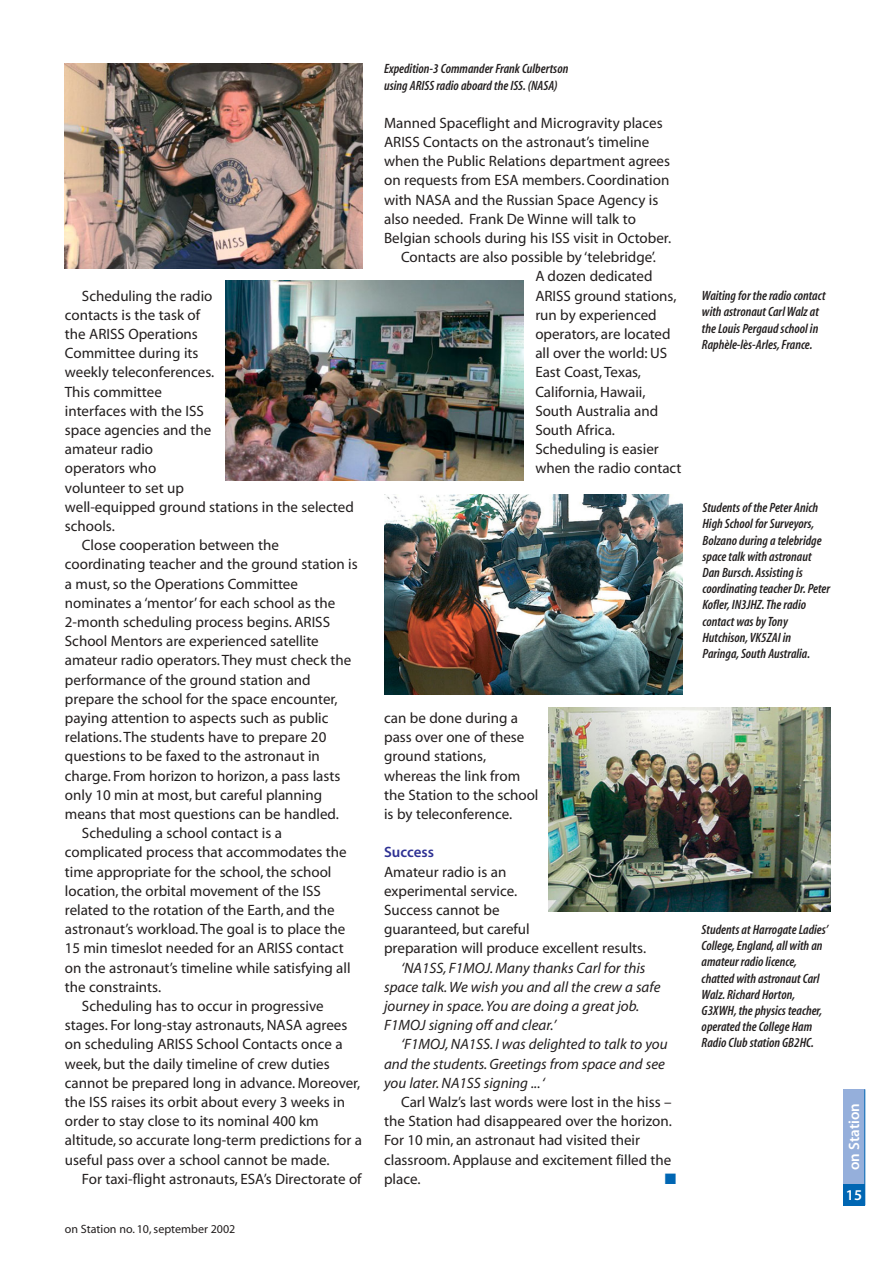
<style>
.page{position:relative;width:893px;height:1262px;background:#fff}
.page>*{position:absolute;margin:0;border:0;box-sizing:border-box;transform-origin:0 0}
.t1{font:15px/19.2px "Myriad MM 406 600";color:#231f1f}
.t2{font:15px/19.2px "Myriad MM It 400 600";color:#231f1f}
.t3{font:15px "Myriad MM 565 600";color:#fff}
.t4{font:15px "Myriad MM 565 600";color:#2e3193}
.t5{font:15px "Zapf Dingbats";color:#0066b3}
.t6{font:13.5px/16.2px "Myriad MM It 565 300";color:#231f1f}
.t7{font:12px "Myriad MM 406 600";color:#231f1f}
</style>
<div class="page">
<img style="left:64px;top:63px;width:802px;height:1143px">
<p class="t1" style="left:82px;top:287px;width:132px">Scheduling the radio</p>
<p class="t1" style="left:65px;top:307px;width:137px">contacts is the task of</p>
<p class="t1" style="left:65px;top:326px;width:134px">the ARISS Operations</p>
<p class="t1" style="left:65px;top:345px;width:135px">Committee during its</p>
<p class="t1" style="left:65px;top:364px;width:151px">weekly teleconferences.</p>
<p class="t1" style="left:65px;top:383px;width:98px">This committee</p>
<p class="t1" style="left:65px;top:403px;width:140px">interfaces with the ISS</p>
<p class="t1" style="left:65px;top:422px;width:148px">space agencies and the</p>
<p class="t1" style="left:65px;top:441px;width:90px">amateur radio</p>
<p class="t1" style="left:65px;top:460px;width:93px">operators who</p>
<p class="t1" style="left:65px;top:479px;width:120px">volunteer to set up</p>
<p class="t1" style="left:65px;top:499px;width:290px">well-equipped ground stations in the selected</p>
<p class="t1" style="left:65px;top:518px;width:51px">schools.</p>
<p class="t1" style="left:82px;top:537px;width:198px">Close cooperation between the</p>
<p class="t1" style="left:65px;top:556px;width:294px">coordinating teacher and the ground station is</p>
<p class="t1" style="left:65px;top:575px;width:234px">a must, so the Operations Committee</p>
<p class="t1" style="left:65px;top:595px;width:272px">nominates a ‘mentor’ for each school as the</p>
<p class="t1" style="left:65px;top:614px;width:266px">2-month scheduling process begins. ARISS</p>
<p class="t1" style="left:65px;top:633px;width:255px">School Mentors are experienced satellite</p>
<p class="t1" style="left:65px;top:652px;width:288px">amateur radio operators. They must check the</p>
<p class="t1" style="left:65px;top:671px;width:247px">performance of the ground station and</p>
<p class="t1" style="left:65px;top:691px;width:274px">prepare the school for the space encounter,</p>
<p class="t1" style="left:65px;top:710px;width:265px">paying attention to aspects such as public</p>
<p class="t1" style="left:65px;top:729px;width:263px">relations. The students have to prepare 20</p>
<p class="t1" style="left:65px;top:748px;width:256px">questions to be faxed to the astronaut in</p>
<p class="t1" style="left:65px;top:767px;width:277px">charge. From horizon to horizon, a pass lasts</p>
<p class="t1" style="left:65px;top:787px;width:259px">only 10 min at most, but careful planning</p>
<p class="t1" style="left:65px;top:806px;width:275px">means that most questions can be handled.</p>
<p class="t1" style="left:82px;top:825px;width:201px">Scheduling a school contact is a</p>
<p class="t1" style="left:65px;top:844px;width:283px">complicated process that accommodates the</p>
<p class="t1" style="left:65px;top:863px;width:268px">time appropriate for the school, the school</p>
<p class="t1" style="left:65px;top:883px;width:257px">location, the orbital movement of the ISS</p>
<p class="t1" style="left:65px;top:902px;width:271px">related to the rotation of the Earth, and the</p>
<p class="t1" style="left:65px;top:921px;width:282px">astronaut’s workload. The goal is to place the</p>
<p class="t1" style="left:65px;top:940px;width:280px">15 min timeslot needed for an ARISS contact</p>
<p class="t1" style="left:65px;top:959px;width:287px">on the astronaut’s timeline while satisfying all</p>
<p class="t1" style="left:65px;top:979px;width:98px">the constraints.</p>
<p class="t1" style="left:82px;top:998px;width:243px">Scheduling has to occur in progressive</p>
<p class="t1" style="left:65px;top:1017px;width:284px">stages. For long-stay astronauts, NASA agrees</p>
<p class="t1" style="left:65px;top:1036px;width:279px">on scheduling ARISS School Contacts once a</p>
<p class="t1" style="left:65px;top:1055px;width:266px">week, but the daily timeline of crew duties</p>
<p class="t1" style="left:65px;top:1075px;width:297px">cannot be prepared long in advance. Moreover,</p>
<p class="t1" style="left:65px;top:1094px;width:281px">the ISS raises its orbit about every 3 weeks in</p>
<p class="t1" style="left:65px;top:1113px;width:255px">order to stay close to its nominal 400 km</p>
<p class="t1" style="left:65px;top:1132px;width:298px">altitude, so accurate long-term predictions for a</p>
<p class="t1" style="left:65px;top:1151px;width:266px">useful pass over a school cannot be made.</p>
<p class="t1" style="left:82px;top:1171px;width:281px">For taxi-flight astronauts, ESA’s Directorate of</p>
<p class="t7" style="left:65px;top:1225px;width:172px">on Station no. 10, september 2002</p>
<p class="t6" style="left:384px;top:62px;width:186px">Expedition-3 Commander Frank Culbertson using ARISS radio aboard the ISS. (NASA)</p>
<p class="t1" style="left:384px;top:115px;width:280px">Manned Spaceflight and Microgravity places</p>
<p class="t1" style="left:384px;top:134px;width:267px">ARISS Contacts on the astronaut’s timeline</p>
<p class="t1" style="left:384px;top:153px;width:287px">when the Public Relations department agrees</p>
<p class="t1" style="left:384px;top:172px;width:286px">on requests from ESA members. Coordination</p>
<p class="t1" style="left:384px;top:191px;width:276px">with NASA and the Russian Space Agency is</p>
<p class="t1" style="left:384px;top:211px;width:253px">also needed. Frank De Winne will talk to</p>
<p class="t1" style="left:384px;top:230px;width:288px">Belgian schools during his ISS visit in October.</p>
<p class="t1" style="left:401px;top:249px;width:256px">Contacts are also possible by ‘telebridge’.</p>
<p class="t1" style="left:535px;top:268px;width:119px">A dozen dedicated</p>
<p class="t1" style="left:535px;top:287px;width:143px">ARISS ground stations,</p>
<p class="t1" style="left:535px;top:307px;width:123px">run by experienced</p>
<p class="t1" style="left:535px;top:326px;width:137px">operators, are located</p>
<p class="t1" style="left:535px;top:345px;width:133px">all over the world: US</p>
<p class="t1" style="left:535px;top:364px;width:107px">East Coast, Texas,</p>
<p class="t1" style="left:535px;top:383px;width:112px">California, Hawaii,</p>
<p class="t1" style="left:535px;top:403px;width:124px">South Australia and</p>
<p class="t1" style="left:535px;top:422px;width:81px">South Africa.</p>
<p class="t1" style="left:535px;top:441px;width:125px">Scheduling is easier</p>
<p class="t1" style="left:535px;top:460px;width:147px">when the radio contact</p>
<p class="t1" style="left:384px;top:710px;width:156px">can be done during a pass over one of these ground stations, whereas the link from the Station to the school is by teleconference.</p>
<p class="t4" style="left:384px;top:847px;width:51px">Success</p>
<p class="t1" style="left:384px;top:863px;width:263px">Amateur radio is an<br>experimental service.<br>Success cannot be<br>guaranteed, but careful<br>preparation will produce excellent results.</p>
<p class="t2" style="left:384px;top:959px;width:278px;text-indent:17px">‘NA1SS, F1MOJ. Many thanks Carl for this space talk. We wish you and all the crew a safe journey in space.You are doing a great job.<br>F1MOJ signing off and clear.’</p>
<p class="t2" style="left:384px;top:1036px;width:285px;text-indent:17px">‘F1MOJ, NA1SS. I was delighted to talk to you and the students. Greetings from space and see you later. NA1SS signing ...‘</p>
<p class="t1" style="left:384px;top:1094px;width:289px;text-indent:17px">Carl Walz’s last words were lost in the hiss – the Station had disappeared over the horizon.<br>For 10 min, an astronaut had visited their classroom. Applause and excitement filled the place.</p>
<p class="t5" style="left:664px;top:1171px;width:13px">■</p>
<p class="t6" style="left:701px;top:289px;width:125px">Waiting for the radio contact with astronaut Carl Walz at the Louis Pergaud school in<br>Raphèle-lès-Arles, France.</p>
<p class="t6" style="left:702px;top:501px;width:129px">Students of the Peter Anich<br>High School for Surveyors,<br>Bolzano during a telebridge space talk with astronaut<br>Dan Bursch. Assisting is coordinating teacher Dr. Peter<br>Kofler, IN3JHZ.The radio contact was by Tony<br>Hutchison,VK5ZAI in<br>Paringa, South Australia.</p>
<p class="t6" style="left:701px;top:923px;width:128px">Students at Harrogate Ladies’<br>College, England, all with an amateur radio licence, chatted with astronaut Carl<br>Walz. Richard Horton,<br>G3XWH, the physics teacher, operated the College Ham<br>Radio Club station GB2HC.</p>
<p class="t3" style="left:848px;top:1170px;width:69px;rotate:-90deg">on Station</p>
<p class="t3" style="left:845px;top:1189px;width:18px">15</p>
</div>
